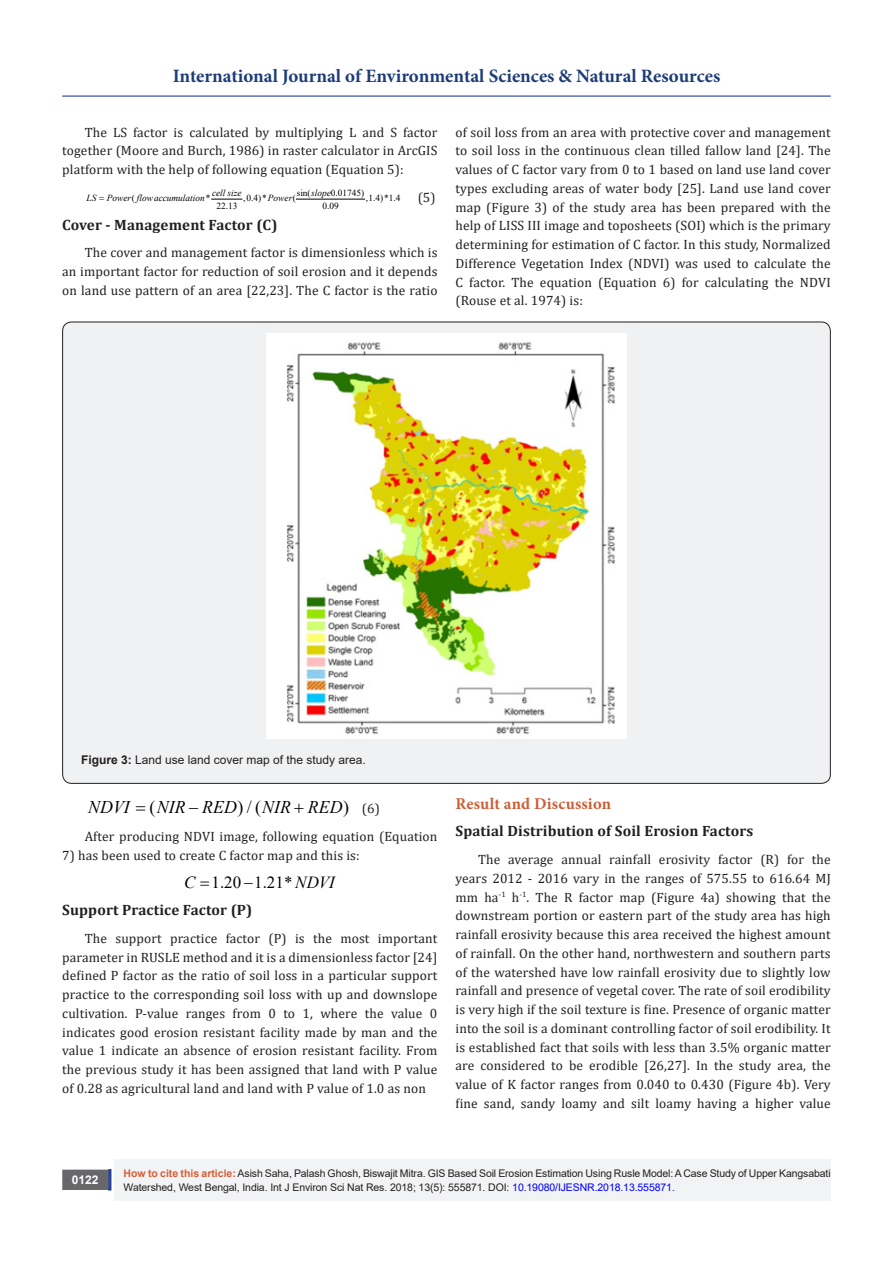
<style>
.page{position:relative;width:893px;height:1263px;background:#fff}
.page>*{position:absolute;margin:0;border:0;box-sizing:border-box;transform-origin:0 0}
.t1{font:700 18.9px "Minion Pro";color:#1d3c77}
.t2{font:italic 17.85px "Times New Roman";color:#000}
.t3{font:16.95px "Times New Roman";color:#000}
.t4{font:italic 16.95px "Times New Roman";color:#000}
.t5{font:700 16.5px "Minion Pro";letter-spacing:.01em;color:#ca5f37}
.t6{font:700 15px "Cambria";letter-spacing:.01em;color:#231f20}
.t7{font:13.5px/18.8px "Cambria";letter-spacing:.01em;color:#231f20;text-align:justify}
.t8{font:12px "Arial";color:#231f20}
.t9{font:700 12px "Arial";color:#fff}
.t10{font:10.5px/13.5px "Arial";letter-spacing:-.01em;color:#231f20}
.t11{font:9.3px "Times New Roman";color:#000}
.t12{font:italic 9.3px "Times New Roman";color:#000}
.s1{font-style:italic}
.s2{font-style:normal}
.s3{font-weight:700}
.s4{font-weight:700;color:#d55e37}
.s5{color:#00f}
</style>
<div class="page">
<div style="left:115px;top:1160px;width:716px;height:41px;background:#f2f3f4"></div>
<div style="left:63px;top:1170px;width:44px;height:19px;background:#68676a"></div>
<div style="left:62px;top:1169px;width:46px;height:21px;border:2px solid #68676a"></div>
<div style="left:108px;top:1169px;width:3px;height:21px;background:#1c6d90;border:2px solid #253f8e"></div>
<hr style="left:62px;top:96px;width:769px;height:1px;background:#253f8e">
<hr style="left:212px;top:199px;width:30px;height:1px;background:#000">
<hr style="left:296px;top:199px;width:69px;height:1px;background:#000">
<div style="left:63px;top:322px;width:767px;height:461px;background:#f0f1f2;border-radius:9px"></div>
<img style="left:267px;top:333px;width:359px;height:405px">
<h1 class="t1" style="left:173px;top:63px;width:549px">International Journal of Environmental Sciences &amp; Natural Resources</h1>
<p class="t7" style="left:62px;top:122px;width:377px;text-indent:22px">The LS factor is calculated by multiplying L and S factor together (Moore and Burch, 1986) in raster calculator in ArcGIS platform with the help of following equation (Equation 5):</p>
<p class="t11" style="left:297px;top:186px;width:69px">sin(<span class="s1">slope</span>0.01745)</p>
<p class="t11" style="left:132px;top:192px;width:5px">(</p>
<p class="t12" style="left:212px;top:186px;width:31px">cell size</p>
<p class="t7" style="left:418px;top:188px;width:20px">(5)</p>
<p class="t6" style="left:62px;top:214px;width:217px">Cover - Management Factor (C)</p>
<p class="t7" style="left:62px;top:243px;width:377px;text-indent:22px">The cover and management factor is dimensionless which is an important factor for reduction of soil erosion and it depends on land use pattern of an area [22,23]. The C factor is the ratio</p>
<p class="t12" style="left:86px;top:192px;width:126px">LS Power flow accumulation<span class="s2">*</span></p>
<p class="t11" style="left:243px;top:192px;width:54px">,0.4)*<span class="s1">Power</span>(</p>
<p class="t11" style="left:366px;top:192px;width:36px">,1.4)*1.4</p>
<p class="t11" style="left:217px;top:199px;width:22px">22.13</p>
<p class="t11" style="left:322px;top:199px;width:18px">0.09</p>
<p class="t7" style="left:455px;top:122px;width:377px">of soil loss from an area with protective cover and management to soil loss in the continuous clean tilled fallow land [24]. The values of C factor vary from 0 to 1 based on land use land cover types excluding areas of water body [25]. Land use land cover map (Figure 3) of the study area has been prepared with the help of LISS III image and toposheets (SOI) which is the primary determining for estimation of C factor. In this study, Normalized Difference Vegetation Index (NDVI) was used to calculate the C factor. The equation (Equation 6) for calculating the NDVI (Rouse et al. 1974) is:</p>
<p class="t8" style="left:81px;top:751px;width:286px"><span class="s3">Figure 3:</span> Land use land cover map of the study area.</p>
<p class="t2" style="left:88px;top:795px;width:43px">NDVI</p>
<p class="t2" style="left:150px;top:795px;width:201px"><span class="s2">(</span>NIR RED<span class="s2">) / (</span>NIR RED<span class="s2">)</span></p>
<p class="t7" style="left:362px;top:799px;width:20px">(6)</p>
<p class="t7" style="left:85px;top:827px;width:354px">After producing NDVI image, following equation (Equation</p>
<p class="t7" style="left:62px;top:845px;width:299px">7) has been used to create C factor map and this is:</p>
<p class="t4" style="left:184px;top:870px;width:13px">C</p>
<p class="t3" style="left:212px;top:870px;width:125px">1.20 1.21* <span class="s1">NDVI</span></p>
<p class="t6" style="left:62px;top:899px;width:192px">Support Practice Factor (P)</p>
<p class="t7" style="left:62px;top:929px;width:377px;text-indent:22px">The support practice factor (P) is the most important parameter in RUSLE method and it is a dimensionless factor [24] defined P factor as the ratio of soil loss in a particular support practice to the corresponding soil loss with up and downslope cultivation. P-value ranges from 0 to 1, where the value 0 indicates good erosion resistant facility made by man and the value 1 indicate an absence of erosion resistant facility. From the previous study it has been assigned that land with P value of 0.28 as agricultural land and land with P value of 1.0 as non</p>
<p class="t5" style="left:455px;top:792px;width:157px">Result and Discussion</p>
<p class="t6" style="left:455px;top:821px;width:299px">Spatial Distribution of Soil Erosion Factors</p>
<p class="t7" style="left:455px;top:850px;width:377px;text-indent:22px">The average annual rainfall erosivity factor (R) for the years 2012 - 2016 vary in the ranges of 575.55 to 616.64 MJ mm ha<sup>-1</sup> h<sup>-1</sup>. The R factor map (Figure 4a) showing that the downstream portion or eastern part of the study area has high rainfall erosivity because this area received the highest amount of rainfall. On the other hand, northwestern and southern parts of the watershed have low rainfall erosivity due to slightly low rainfall and presence of vegetal cover. The rate of soil erodibility is very high if the soil texture is fine. Presence of organic matter into the soil is a dominant controlling factor of soil erodibility. It is established fact that soils with less than 3.5% organic matter are considered to be erodible [26,27]. In the study area, the value of K factor ranges from 0.040 to 0.430 (Figure 4b). Very fine sand, sandy loamy and silt loamy having a higher value</p>
<p class="t9" style="left:72px;top:1171px;width:28px">0122</p>
<p class="t10" style="left:124px;top:1167px;width:709px"><span class="s4">How to cite this article:</span> Asish Saha, Palash Ghosh, Biswajit Mitra. GIS Based Soil Erosion Estimation Using Rusle Model: A Case Study of Upper Kangsabati<br>Watershed, West Bengal, India. Int J Environ Sci Nat Res. 2018; 13(5): 555871. DOI: <span class="s5">10.19080/IJESNR.2018.13.555871.</span></p>
</div>
